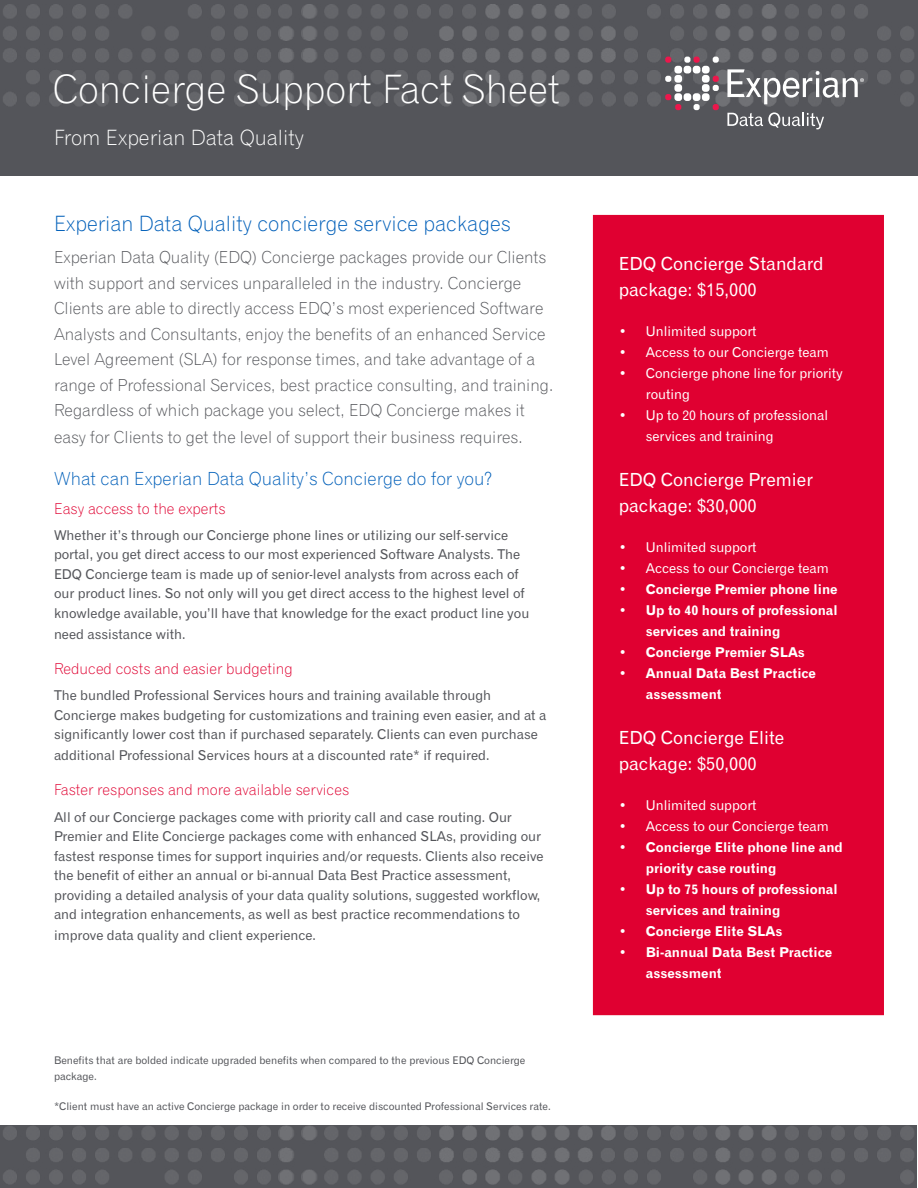
<style>
.page{position:relative;width:918px;height:1188px;background:#fff}
.page>*{position:absolute;margin:0;border:0;box-sizing:border-box;transform-origin:0 0}
.t1{font:39px "Gothic 720 BT Light B";color:#fff}
.Sub_Heading{font:21px "Gothic 720 BT Light B";color:#005fb9}
.t2{font:21px "Gothic 720 BT Light B";color:#fff}
.Call_Out_Text_White{font:18px/25.5px "Gothic 720 BT Roman B";color:#fff}
.Sub_Heading-2{font:18px "Gothic 720 BT Light B";color:#005fb9}
.Intro_Paragraph_Styl{font:16.5px/25.5px "Gothic 720 BT Light B";color:#54555a}
.Sub_Heading_red{font:15px "Gothic 720 BT Light B";color:#e00031}
.Body_Paragraph_Style{font:13.5px/19.5px "Gothic 720 BT Roman B";color:#54555a}
.t3{font:13.5px/21px "Gothic 720 BT Bold B";color:#fff}
.t4{font:13.5px/21px "Gothic 720 BT Roman B";color:#fff}
.Body_Paragraph_Style-2{font:10.5px/16.5px "Gothic 720 BT Roman B";color:#54555a}
</style>
<div class="page">
<div style="left:0;top:0;width:918px;height:175px;background:#54555a"></div>
<img style="left:3px;top:4px;width:911px;height:102px">
<div style="left:674px;top:66px;width:8px;height:7px;background:#fff;border-radius:3px"></div>
<div style="left:684px;top:66px;width:7px;height:7px;background:#fff;border-radius:3px"></div>
<div style="left:693px;top:66px;width:7px;height:7px;background:#fff;border-radius:3px"></div>
<div style="left:702px;top:66px;width:8px;height:7px;background:#fff;border-radius:3px"></div>
<div style="left:674px;top:75px;width:8px;height:8px;background:#fff;border-radius:3px"></div>
<div style="left:702px;top:75px;width:8px;height:8px;background:#fff;border-radius:3px"></div>
<div style="left:674px;top:84px;width:8px;height:8px;background:#fff;border-radius:3px"></div>
<div style="left:702px;top:84px;width:8px;height:8px;background:#fff;border-radius:3px"></div>
<svg style="left:674px;top:93px;width:8px;height:8px"></svg>
<div style="left:684px;top:93px;width:7px;height:8px;background:#fff;border-radius:3px"></div>
<div style="left:693px;top:93px;width:7px;height:8px;background:#fff;border-radius:3px"></div>
<div style="left:702px;top:93px;width:8px;height:8px;background:#fff;border-radius:3px"></div>
<svg style="left:713px;top:57px;width:6px;height:6px"></svg>
<svg style="left:684px;top:57px;width:16px;height:6px"></svg>
<svg style="left:665px;top:57px;width:6px;height:6px"></svg>
<svg style="left:665px;top:76px;width:6px;height:6px"></svg>
<svg style="left:713px;top:76px;width:6px;height:15px"></svg>
<svg style="left:713px;top:104px;width:6px;height:6px"></svg>
<svg style="left:694px;top:104px;width:6px;height:6px"></svg>
<svg style="left:665px;top:94px;width:16px;height:16px"></svg>
<svg style="left:727px;top:112px;width:97px;height:17px"></svg>
<svg style="left:727px;top:69px;width:137px;height:35px"></svg>
<div style="left:0;top:1125px;width:917px;height:63px;background:#54555a"></div>
<img style="left:3px;top:1125px;width:911px;height:60px">
<div style="left:593px;top:215px;width:291px;height:800px;background:#e00031"></div>
<h1 class="t1" style="left:53px;top:65px;width:509px">Concierge Support Fact Sheet</h1>
<h2 class="t2" style="left:54px;top:124px;width:251px">From Experian Data Quality</h2>
<p class="Sub_Heading" style="left:54px;top:211px;width:458px">Experian Data Quality concierge service packages</p>
<p class="Intro_Paragraph_Styl" style="left:54px;top:245px;width:501px">Experian Data Quality (EDQ) Concierge packages provide our Clients with support and services unparalleled in the industry. Concierge Clients are able to directly access EDQ’s most experienced Software Analysts and Consultants, enjoy the benefits of an enhanced Service Level Agreement (SLA) for response times, and take advantage of a range of Professional Services, best practice consulting, and training.<br>Regardless of which package you select, EDQ Concierge makes it</p>
<p class="Intro_Paragraph_Styl" style="left:54px;top:425px;width:470px">easy for Clients to get the level of support their business requires.</p>
<p class="Sub_Heading-2" style="left:54px;top:468px;width:440px">What can Experian Data Quality’s Concierge do for you?</p>
<p class="Sub_Heading_red" style="left:54px;top:499px;width:173px">Easy access to the experts</p>
<p class="Body_Paragraph_Style" style="left:54px;top:525px;width:477px">Whether it’s through our Concierge phone lines or utilizing our self-service portal, you get direct access to our most experienced Software Analysts. The EDQ Concierge team is made up of senior-level analysts from across each of our product lines. So not only will you get direct access to the highest level of knowledge available, you’ll have that knowledge for the exact product line you</p>
<p class="Body_Paragraph_Style" style="left:54px;top:624px;width:133px">need assistance with.</p>
<p class="Sub_Heading_red" style="left:54px;top:660px;width:240px">Reduced costs and easier budgeting</p>
<p class="Body_Paragraph_Style" style="left:54px;top:686px;width:494px">The bundled Professional Services hours and training available through<br>Concierge makes budgeting for customizations and training even easier, and at a significantly lower cost than if purchased separately. Clients can even purchase</p>
<p class="Body_Paragraph_Style" style="left:54px;top:746px;width:437px">additional Professional Services hours at a discounted rate* if required.</p>
<p class="Sub_Heading_red" style="left:54px;top:781px;width:297px">Faster responses and more available services</p>
<p class="Body_Paragraph_Style" style="left:54px;top:807px;width:491px">All of our Concierge packages come with priority call and case routing. Our Premier and Elite Concierge packages come with enhanced SLAs, providing our fastest response times for support inquiries and/or requests. Clients also receive the benefit of either an annual or bi-annual Data Best Practice assessment, providing a detailed analysis of your data quality solutions, suggested workflow, and integration enhancements, as well as best practice recommendations to</p>
<p class="Body_Paragraph_Style" style="left:54px;top:925px;width:264px">improve data quality and client experience.</p>
<p class="Body_Paragraph_Style-2" style="left:54px;top:1052px;width:473px">Benefits that are bolded indicate upgraded benefits when compared to the previous EDQ Concierge package.</p>
<p class="Body_Paragraph_Style-2" style="left:54px;top:1098px;width:498px">*Client must have an active Concierge package in order to receive discounted Professional Services rate.</p>
<p class="Call_Out_Text_White" style="left:619px;top:251px;width:206px">EDQ Concierge Standard package: $15,000</p>
<p class="t4" style="left:619px;top:321px;width:139px">• Unlimited support</p>
<p class="t4" style="left:619px;top:342px;width:212px">• Access to our Concierge team</p>
<p class="t4" style="left:646px;top:363px;width:199px;text-indent:-27px">• Concierge phone line for priority routing</p>
<p class="t4" style="left:646px;top:405px;width:184px;text-indent:-27px">• Up to 20 hours of professional services and training</p>
<p class="Call_Out_Text_White" style="left:619px;top:467px;width:196px">EDQ Concierge Premier package: $30,000</p>
<p class="t4" style="left:619px;top:537px;width:139px">• Unlimited support</p>
<p class="t4" style="left:619px;top:558px;width:212px">• Access to our Concierge team</p>
<p class="t3" style="left:619px;top:579px;width:220px">• Concierge Premier phone line</p>
<p class="t3" style="left:646px;top:600px;width:193px;text-indent:-27px">• Up to 40 hours of professional services and training</p>
<p class="t3" style="left:619px;top:642px;width:188px">• Concierge Premier SLAs</p>
<p class="t3" style="left:646px;top:663px;width:172px;text-indent:-27px">• Annual Data Best Practice assessment</p>
<p class="Call_Out_Text_White" style="left:619px;top:725px;width:167px">EDQ Concierge Elite package: $50,000</p>
<p class="t4" style="left:619px;top:795px;width:139px">• Unlimited support</p>
<p class="t4" style="left:619px;top:816px;width:212px">• Access to our Concierge team</p>
<p class="t3" style="left:646px;top:837px;width:199px;text-indent:-27px">• Concierge Elite phone line and priority case routing</p>
<p class="t3" style="left:646px;top:879px;width:193px;text-indent:-27px">• Up to 75 hours of professional services and training</p>
<p class="t3" style="left:619px;top:921px;width:165px">• Concierge Elite SLAs</p>
<p class="t3" style="left:646px;top:942px;width:188px;text-indent:-27px">• Bi-annual Data Best Practice assessment</p>
</div>
